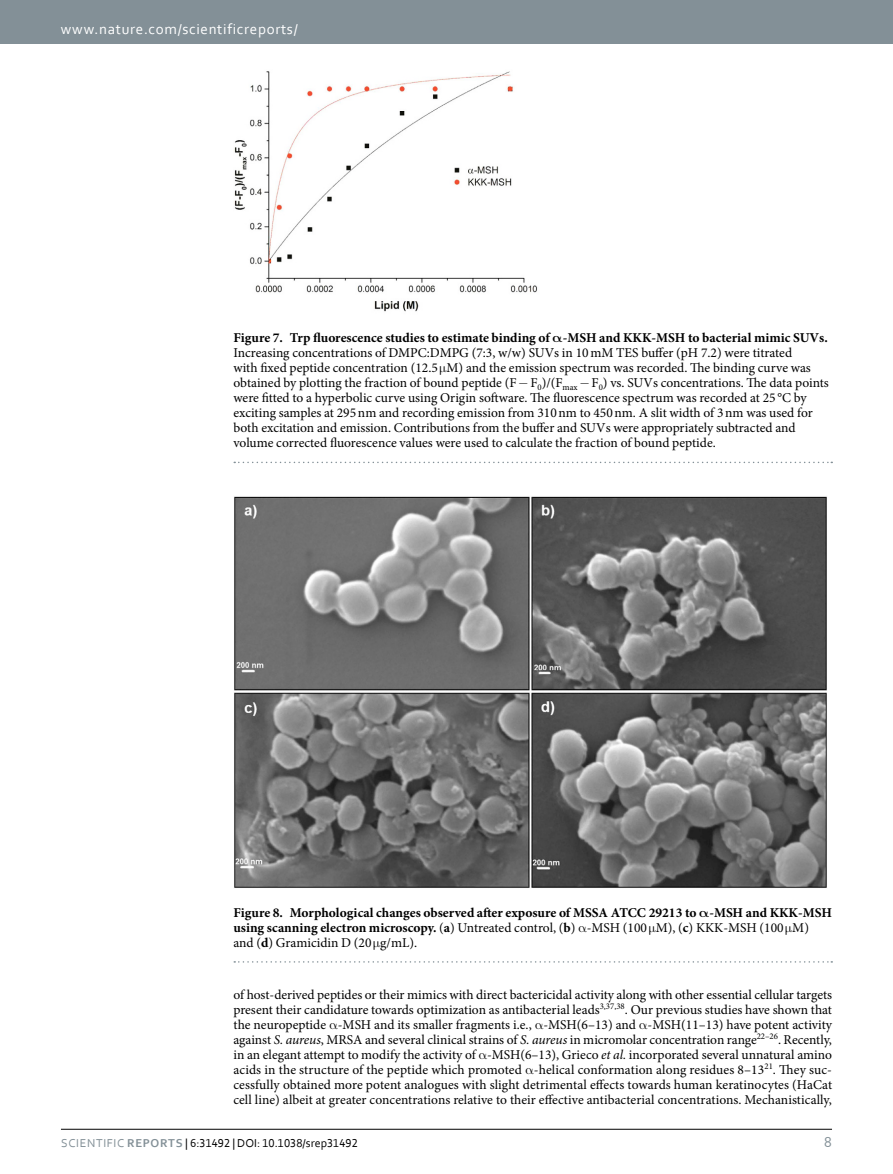
<style>
.page{position:relative;width:893px;height:1174px;background:#fff}
.page>*{position:absolute;margin:0;border:0;box-sizing:border-box;transform-origin:0 0}
.t1{font:15px "Corbel";letter-spacing:.045em;color:#fff}
.t2{font:15px "Corbel";color:#839097}
.t3{font:13.5px/15px "Minion Pro";color:#000;text-align:justify}
.t4{font:700 13.5px/15px "Minion Pro";color:#000}
.t5{font:12px "Corbel";color:#000}
.s1{font-weight:400}
.s2{font-style:italic}
.s3{color:#839097}
.s4{font-weight:700;color:#839097}
</style>
<div class="page">
<div style="left:0;top:0;width:893px;height:43px;background:#839097"></div>
<hr style="left:61px;top:1129px;width:771px;height:1px;background:#000">
<img style="left:234px;top:71px;width:303px;height:241px">
<svg style="left:234px;top:461px;width:598px;height:2px"></svg>
<img style="left:234px;top:496px;width:593px;height:392px">
<svg style="left:234px;top:961px;width:598px;height:1px"></svg>
<p class="t1" style="left:61px;top:19px;width:238px">www.nature.com/scientificreports/</p>
<p class="t4" style="left:233px;top:330px;width:596px">Figure 7. Trp fluorescence studies to estimate binding of -MSH and KKK-MSH to bacterial mimic SUVs.</p>
<p class="t3" style="left:233px;top:345px;width:597px;text-align:left">Increasing concentrations of DMPC:DMPG (7:3, w/w) SUVs in 10mM TES buffer (pH 7.2) were titrated<br>with fixed peptide concentration (12.5 M) and the emission spectrum was recorded. The binding curve was obtained by plotting the fraction of bound peptide (F−F<sub>0</sub>)/(F<sub>max</sub> −F<sub>0</sub>) vs. SUVs concentrations. The data points were fitted to a hyperbolic curve using Origin software. The fluorescence spectrum was recorded at 25 °C by exciting samples at 295nm and recording emission from 310nm to 450nm. A slit width of 3nm was used for both excitation and emission. Contributions from the buffer and SUVs were appropriately subtracted and volume corrected fluorescence values were used to calculate the fraction of bound peptide.</p>
<p class="t4" style="left:233px;top:905px;width:600px">Figure 8. Morphological changes observed after exposure of MSSA ATCC 29213 to -MSH and KKK-MSH using scanning electron microscopy. <span class="s1">(</span>a<span class="s1">) Untreated control, (</span>b<span class="s1">) -MSH (100 M), (</span>c<span class="s1">) KKK-MSH (100 M) and (</span>d<span class="s1">) Gramicidin D (20 g/mL).</span></p>
<p class="t3" style="left:233px;top:987px;width:600px">of host-derived peptides or their mimics with direct bactericidal activity along with other essential cellular targets present their candidature towards optimization as antibacterial leads<sup>3,37,38</sup>. Our previous studies have shown that the neuropeptide -MSH and its smaller fragments i.e., -MSH(6–13) and -MSH(11–13) have potent activity against <span class="s2">S. aureus</span>, MRSA and several clinical strains of <span class="s2">S. aureus</span> in micromolar concentration range<sup>22–26</sup>. Recently, in an elegant attempt to modify the activity of -MSH(6–13), Grieco <span class="s2">et al.</span> incorporated several unnatural amino acids in the structure of the peptide which promoted -helical conformation along residues 8–13<sup>21</sup>. They suc&shy;cessfully obtained more potent analogues with slight detrimental effects towards human keratinocytes (HaCat cell line) albeit at greater concentrations relative to their effective antibacterial concentrations. Mechanistically,</p>
<p class="t5" style="left:61px;top:1135px;width:298px"><span class="s3">Scientific</span> <span class="s4">REPORTS</span> | 6:31492 | DOI: 10.1038/srep31492</p>
<p class="t2" style="left:824px;top:1132px;width:9px">8</p>
</div>
